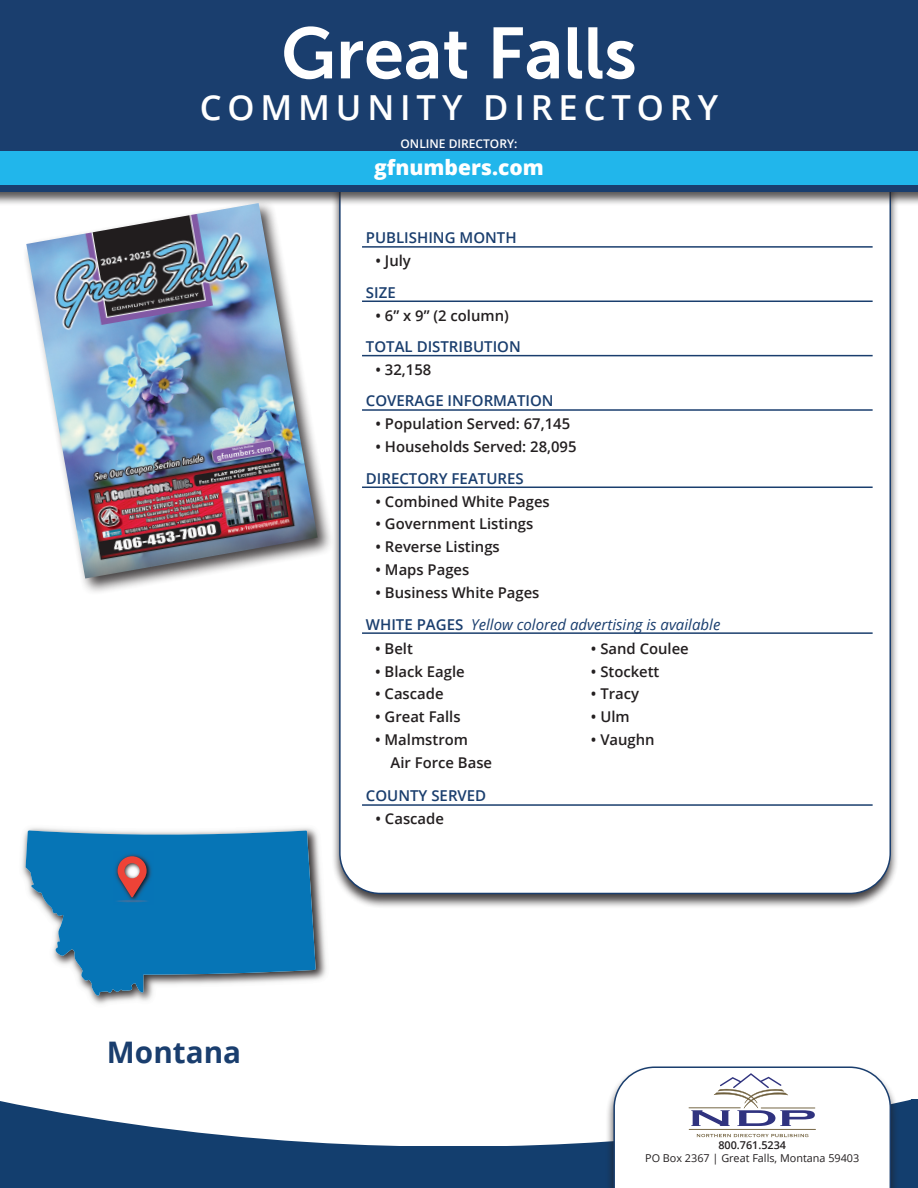
<style>
.page{position:relative;width:918px;height:1188px;background:#fff}
.page>*{position:absolute;margin:0;border:0;box-sizing:border-box;transform-origin:0 0}
.t1{font:72px "Museo Sans 700";color:#fff}
.t2{font:600 34.5px "Open Sans";letter-spacing:.17em;color:#fff}
.t3{font:700 29.7px "Open Sans";color:#1a3e6e}
.t4{font:800 21px "Open Sans";color:#fff}
.t5{font:600 15px "Open Sans";color:#1a3e6e}
.t6{font:italic 15px "Open Sans";color:#1a3e6e}
.t7{font:600 14.85px/22.8px "Open Sans";color:#231f20}
.t8{font:600 14.85px "Open Sans";color:#231f20}
.t9{font:600 12px "Open Sans";color:#fff}
.t10{font:10.8px "Open Sans";color:#231f20}
.t11{font:600 10.8px "Open Sans";color:#231f20}
.s1{font-weight:600;font-style:normal}
</style>
<div class="page">
<div style="left:331px;top:135px;width:568px;height:774px;background:#231f20;opacity:.84"></div>
<div style="left:340px;top:137px;width:550px;height:756px;background:#fff;border-radius:40px"></div>
<svg style="left:0;top:1100px;width:911px;height:88px;fill:#133e6e"></svg>
<div style="left:911px;top:1100px;width:7px;height:85px;background:#133e6e"></div>
<div style="left:0;top:0;width:918px;height:206px;background:#231f20;opacity:.75"></div>
<div style="left:0;top:0;width:918px;height:191px;background:#1a3e6e"></div>
<div style="left:0;top:151px;width:918px;height:34px;background:#21b6eb"></div>
<div style="left:605px;top:1065px;width:294px;height:123px;background:#231f20;opacity:.84"></div>
<div style="left:23px;top:199px;width:312px;height:397px;background:#231f20;opacity:.84"></div>
<img style="left:26px;top:203px;width:292px;height:376px">
<img style="left:22px;top:827px;width:304px;height:177px">
<svg style="left:26px;top:830px;width:290px;height:166px;fill:#0675b6"></svg>
<img style="left:113px;top:852px;width:41px;height:52px">
<img style="left:115px;top:900px;width:35px;height:3px">
<img style="left:121px;top:900px;width:22px;height:2px">
<svg style="left:118px;top:856px;width:29px;height:41px"></svg>
<hr style="left:362px;top:246px;width:511px;height:2px;background:#1a3e6e">
<hr style="left:362px;top:301px;width:511px;height:1px;background:#1a3e6e">
<hr style="left:362px;top:355px;width:511px;height:1px;background:#1a3e6e">
<hr style="left:362px;top:409px;width:511px;height:2px;background:#1a3e6e">
<hr style="left:362px;top:487px;width:511px;height:1px;background:#1a3e6e">
<hr style="left:362px;top:632px;width:511px;height:2px;background:#1a3e6e">
<hr style="left:362px;top:804px;width:511px;height:2px;background:#1a3e6e">
<svg style="left:613px;top:1067px;width:278px;height:121px"></svg>
<hr style="left:689px;top:1107px;width:52px;height:1px;background:#6f5f3c">
<hr style="left:689px;top:1129px;width:127px;height:1px;background:#6f5f3c">
<p class="t1" style="left:281px;top:13px;width:357px">Great Falls</p>
<p class="t2" style="left:200px;top:84px;width:520px">COMMUNITY DIRECTORY</p>
<p class="t9" style="left:401px;top:135px;width:118px">ONLINE DIRECTORY:</p>
<p class="t4" style="left:374px;top:152px;width:171px">gfnumbers.com</p>
<p class="t5" style="left:366px;top:228px;width:152px">PUBLISHING MONTH</p>
<p class="t7" style="left:376px;top:249px;width:37px">• July</p>
<p class="t5" style="left:366px;top:282px;width:31px">SIZE</p>
<p class="t7" style="left:376px;top:303px;width:135px">• 6” x 9” (2 column)</p>
<p class="t5" style="left:366px;top:336px;width:156px">TOTAL DISTRIBUTION</p>
<p class="t7" style="left:376px;top:358px;width:57px">• 32,158</p>
<p class="t5" style="left:366px;top:391px;width:189px">COVERAGE INFORMATION</p>
<p class="t7" style="left:376px;top:412px;width:196px">• Population Served: 67,145</p>
<p class="t7" style="left:376px;top:435px;width:203px">• Households Served: 28,095</p>
<p class="t5" style="left:366px;top:468px;width:159px">DIRECTORY FEATURES</p>
<p class="t8" style="left:376px;top:491px;width:176px">• Combined White Pages</p>
<p class="t8" style="left:376px;top:514px;width:159px">• Government Listings</p>
<p class="t8" style="left:376px;top:537px;width:126px">• Reverse Listings</p>
<p class="t8" style="left:376px;top:560px;width:95px">• Maps Pages</p>
<p class="t8" style="left:376px;top:582px;width:166px">• Business White Pages</p>
<p class="t6" style="left:366px;top:614px;width:356px"><span class="s1">WHITE PAGES</span> Yellow colored advertising is available</p>
<p class="t3" style="left:107px;top:1031px;width:136px">Montana</p>
<p class="t7" style="left:375px;top:637px;width:39px">• Belt</p>
<p class="t7" style="left:375px;top:659px;width:91px">• Black Eagle</p>
<p class="t7" style="left:375px;top:682px;width:70px">• Cascade</p>
<p class="t7" style="left:375px;top:705px;width:87px">• Great Falls</p>
<p class="t7" style="left:391px;top:728px;width:103px;text-indent:-15px">• Malmstrom<br>Air Force Base</p>
<p class="t5" style="left:366px;top:786px;width:122px">COUNTY SERVED</p>
<p class="t7" style="left:376px;top:807px;width:70px">• Cascade</p>
<p class="t7" style="left:591px;top:637px;width:99px">• Sand Coulee</p>
<p class="t7" style="left:591px;top:659px;width:70px">• Stockett</p>
<p class="t7" style="left:591px;top:682px;width:50px">• Tracy</p>
<p class="t7" style="left:591px;top:705px;width:40px">• Ulm</p>
<p class="t7" style="left:591px;top:728px;width:65px">• Vaughn</p>
<p class="t11" style="left:718px;top:1138px;width:69px">800.761.5234</p>
<p class="t10" style="left:645px;top:1151px;width:216px">PO Box 2367 | Great Falls, Montana 59403</p>
</div>
